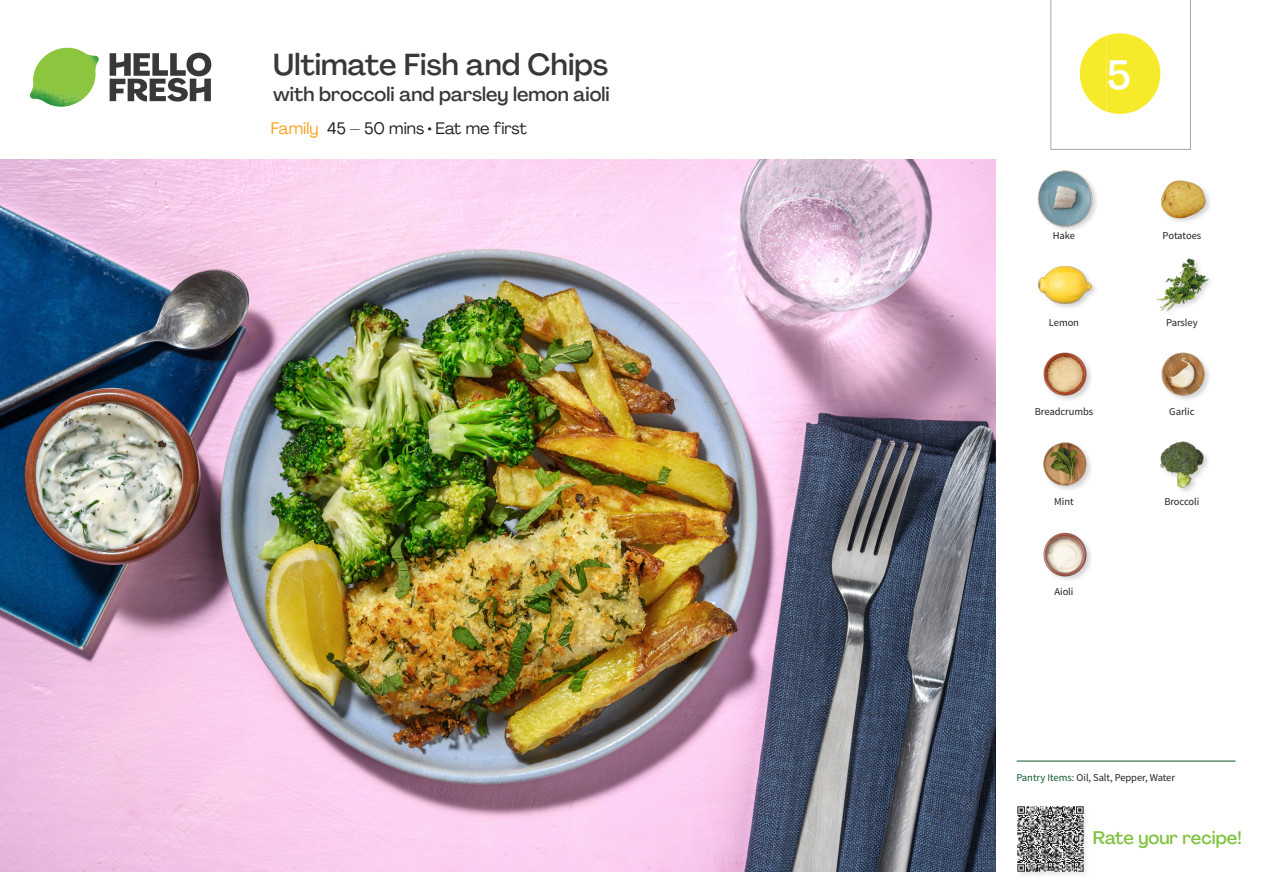
<style>
.page{position:relative;width:1263px;height:893px;background:#fff}
.page>*{position:absolute;margin:0;border:0;box-sizing:border-box;transform-origin:0 0}
._24_Recipe_Nr_Bag{font:500 40.5px "Agrandir";color:#fff}
._15_Titel_UK{font:500 30px "Agrandir";color:#383839}
._15_Titel_UK-2{font:500 19.5px "Agrandir";color:#383839}
.t1{font:500 18px "Agrandir";color:#81c340}
._02_Box_Type{font:16.5px "Agrandir";color:#231f20}
._18_FRONT_ingredients_UK{font:10.5px "Source Sans Pro";letter-spacing:-.005em;color:#231f20}
.t2{font:10.5px "Source Sans Variable";letter-spacing:-.005em;color:#231f20}
.s1{color:#f9a21c}
.s2{font-family:"Source Sans Pro";color:#0e572c}
</style>
<div class="page">
<svg style="left:110px;top:53px;width:101px;height:49px"></svg>
<img style="left:30px;top:48px;width:69px;height:59px">
<img style="left:0;top:159px;width:995px;height:713px">
<hr style="left:1016px;top:761px;width:219px;height:1px;background:#0e572c">
<div style="left:1016px;top:805px;width:74px;height:74px;background:#fafafa"></div>
<img style="left:1017px;top:806px;width:69px;height:69px">
<img style="left:1161px;top:180px;width:49px;height:42px">
<div style="left:1037px;top:170px;width:62px;height:63px;background:#231f20;opacity:.2"></div>
<img style="left:1037px;top:170px;width:57px;height:57px">
<img style="left:1156px;top:258px;width:54px;height:53px">
<img style="left:1037px;top:266px;width:57px;height:42px">
<img style="left:1161px;top:352px;width:48px;height:48px">
<img style="left:1043px;top:352px;width:48px;height:48px">
<img style="left:1160px;top:441px;width:48px;height:51px">
<img style="left:1043px;top:442px;width:48px;height:48px">
<img style="left:1043px;top:532px;width:48px;height:48px">
<svg style="left:1050px;top:0;width:141px;height:150px"></svg>
<p class="_15_Titel_UK" style="left:273px;top:46px;width:336px">Ultimate Fish and Chips</p>
<p class="_15_Titel_UK-2" style="left:273px;top:82px;width:338px">with broccoli and parsley lemon aioli</p>
<p class="_02_Box_Type" style="left:271px;top:118px;width:258px"><span class="s1">Family</span> 45 – 50 mins • Eat me first</p>
<p class="_24_Recipe_Nr_Bag" style="left:1107px;top:50px;width:26px">5</p>
<p class="_18_FRONT_ingredients_UK" style="left:1053px;top:229px;width:24px">Hake</p>
<p class="_18_FRONT_ingredients_UK" style="left:1162px;top:229px;width:40px">Potatoes</p>
<p class="_18_FRONT_ingredients_UK" style="left:1049px;top:316px;width:32px">Lemon</p>
<p class="_18_FRONT_ingredients_UK" style="left:1166px;top:316px;width:33px">Parsley</p>
<p class="_18_FRONT_ingredients_UK" style="left:1035px;top:405px;width:60px">Breadcrumbs</p>
<p class="_18_FRONT_ingredients_UK" style="left:1169px;top:405px;width:27px">Garlic</p>
<p class="_18_FRONT_ingredients_UK" style="left:1054px;top:495px;width:21px">Mint</p>
<p class="_18_FRONT_ingredients_UK" style="left:1164px;top:495px;width:37px">Broccoli</p>
<p class="_18_FRONT_ingredients_UK" style="left:1054px;top:585px;width:21px">Aioli</p>
<p class="t2" style="left:1016px;top:771px;width:160px"><span class="s2">Pantry Items:</span> Oil, Salt, Pepper, Water</p>
<h3 class="t1" style="left:1093px;top:827px;width:150px">Rate your recipe!</h3>
</div>
